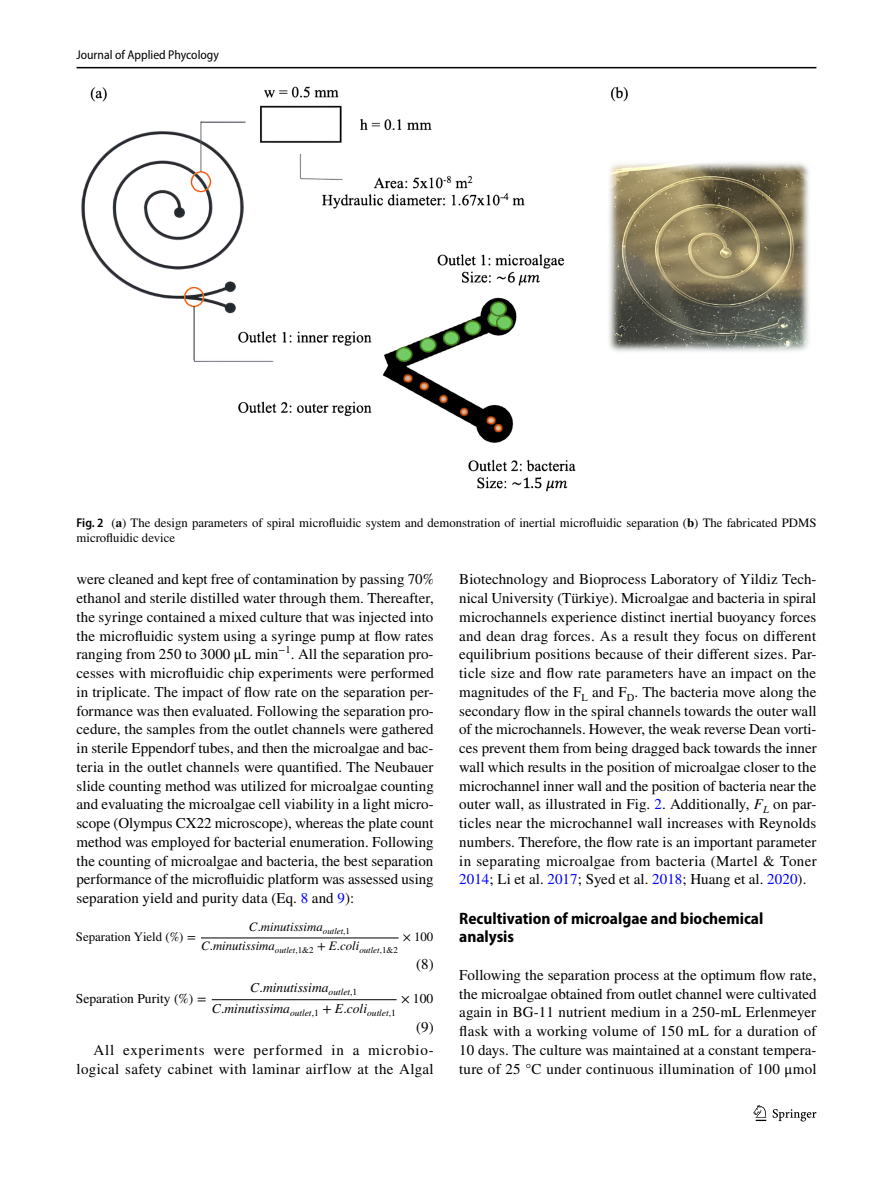
<style>
.page{position:relative;width:893px;height:1187px;background:#fff}
.page>*{position:absolute;margin:0;border:0;box-sizing:border-box;transform-origin:0 0}
.t1{font:700 semi-condensed 16.5px/18.8px "Myriad Pro";color:#000}
.t2{font:15px/18.8px "STIX";letter-spacing:.015em;color:#000;text-align:justify}
.t3{font:13.5px/20.7px "STIX General Italic 9";color:#000;text-align:center}
.t4{font:13.5px "STIX General Regular 7";color:#000}
.t5{font:12.75px/15px "STIX";color:#000}
.t6{font:12.75px/19.6px "STIX General Italic 8";color:#000;text-align:center}
.t7{font:semi-condensed 12.75px "Myriad Pro";color:#000}
.t8{font:12.75px "STIX General Regular 6";color:#000}
.s1{font-family:"Myriad Pro";font-weight:600;font-stretch:semi-condensed}
.s2{font-weight:700}
.s3{color:#00f}
.s4{font-family:"STIX Math Regular 8"}
.s5{font-family:"STIX General Regular 6"}
.s6{font-family:"STIX Math Regular 9"}
.s7{font-family:"STIX General Regular 7"}
.s8{font-style:italic}
</style>
<div class="page">
<hr style="left:77px;top:67px;width:739px;height:1px;background:#000">
<svg style="left:753px;top:1105px;width:13px;height:15px"></svg>
<svg style="left:773px;top:1109px;width:43px;height:12px"></svg>
<hr style="left:201px;top:937px;width:198px;height:1px;background:#000">
<hr style="left:212px;top:999px;width:185px;height:1px;background:#000">
<img style="left:81px;top:87px;width:728px;height:405px">
<p class="t7" style="left:77px;top:48px;width:144px">Journal of Applied Phycology</p>
<p class="t5" style="left:77px;top:516px;width:741px"><span class="s1">Fig. 2</span> (<span class="s2">a</span>) The design parameters of spiral microfluidic system and demonstration of inertial microfluidic separation (<span class="s2">b</span>) The fabricated PDMS microfluidic device</p>
<p class="t2" style="left:77px;top:571px;width:359px">were cleaned and kept free of contamination by passing 70% ethanol and sterile distilled water through them. Thereafter, the syringe contained a mixed culture that was injected into the microfluidic system using a syringe pump at flow rates ranging from 250 to 3000 μL min<sup>−1</sup>. All the separation pro&shy;cesses with microfluidic chip experiments were performed in triplicate. The impact of flow rate on the separation per&shy;formance was then evaluated. Following the separation pro&shy;cedure, the samples from the outlet channels were gathered in sterile Eppendorf tubes, and then the microalgae and bac&shy;teria in the outlet channels were quantified. The Neubauer slide counting method was utilized for microalgae counting and evaluating the microalgae cell viability in a light micro&shy;scope (Olympus CX22 microscope), whereas the plate count method was employed for bacterial enumeration. Following the counting of microalgae and bacteria, the best separation performance of the microfluidic platform was assessed using separation yield and purity data (Eq. <span class="s3">8</span> and <span class="s3">9</span>):</p>
<p class="t8" style="left:76px;top:932px;width:121px">Separation Yield <span class="s4">(%) =</span></p>
<p class="t6" style="left:201px;top:916px;width:198px">C<span class="s5">.</span>minutissima<sub>outlet</sub><sub>,1<br></sub>C<span class="s5">.</span>minutissima<sub>outlet</sub><sub>,1&amp;2</sub> <span class="s4">+</span> E<span class="s5">.</span>coli<sub>outlet</sub><sub>,1&amp;2</sub></p>
<p class="t8" style="left:403px;top:932px;width:32px"><span class="s4">×</span> 100</p>
<p class="t2" style="left:416px;top:955px;width:19px">(8)</p>
<p class="t4" style="left:76px;top:993px;width:132px">Separation Purity <span class="s6">(%) =</span></p>
<p class="t3" style="left:212px;top:976px;width:186px">C<span class="s7">.</span>minutissima<sub>outlet</sub><sub>,1<br></sub>C<span class="s7">.</span>minutissima<sub>outlet</sub><sub>,1</sub> <span class="s6">+</span> E<span class="s7">.</span>coli<sub>outlet</sub><sub>,1</sub></p>
<p class="t4" style="left:401px;top:993px;width:34px"><span class="s6">×</span> 100</p>
<p class="t2" style="left:416px;top:1018px;width:19px">(9)</p>
<p class="t2" style="left:77px;top:1041px;width:359px;text-align:right">All experiments were performed in a microbio&shy;logical safety cabinet with laminar airflow at the Algal</p>
<p class="t2" style="left:459px;top:571px;width:359px">Biotechnology and Bioprocess Laboratory of Yildiz Tech&shy;nical University (Türkiye). Microalgae and bacteria in spiral microchannels experience distinct inertial buoyancy forces and dean drag forces. As a result they focus on different equilibrium positions because of their different sizes. Par&shy;ticle size and flow rate parameters have an impact on the magnitudes of the F<sub>L</sub> and F<sub>D</sub>. The bacteria move along the secondary flow in the spiral channels towards the outer wall of the microchannels. However, the weak reverse Dean vorti&shy;ces prevent them from being dragged back towards the inner wall which results in the position of microalgae closer to the microchannel inner wall and the position of bacteria near the outer wall, as illustrated in Fig. <span class="s3">2</span>. Additionally, <span class="s8">F</span><sub>L</sub> on par&shy;ticles near the microchannel wall increases with Reynolds numbers. Therefore, the flow rate is an important parameter in separating microalgae from bacteria (Martel &amp; Toner <span class="s3">2014</span>; Li et al. <span class="s3">2017</span>; Syed et al. <span class="s3">2018</span>; Huang et al. <span class="s3">2020</span>).</p>
<p class="t1" style="left:459px;top:908px;width:306px">Recultivation of microalgae and biochemical analysis</p>
<p class="t2" style="left:459px;top:966px;width:359px">Following the separation process at the optimum flow rate, the microalgae obtained from outlet channel were cultivated again in BG-11 nutrient medium in a 250-mL Erlenmeyer flask with a working volume of 150 mL for a duration of 10 days. The culture was maintained at a constant tempera&shy;ture of 25 °C under continuous illumination of 100 μmol</p>
</div>
